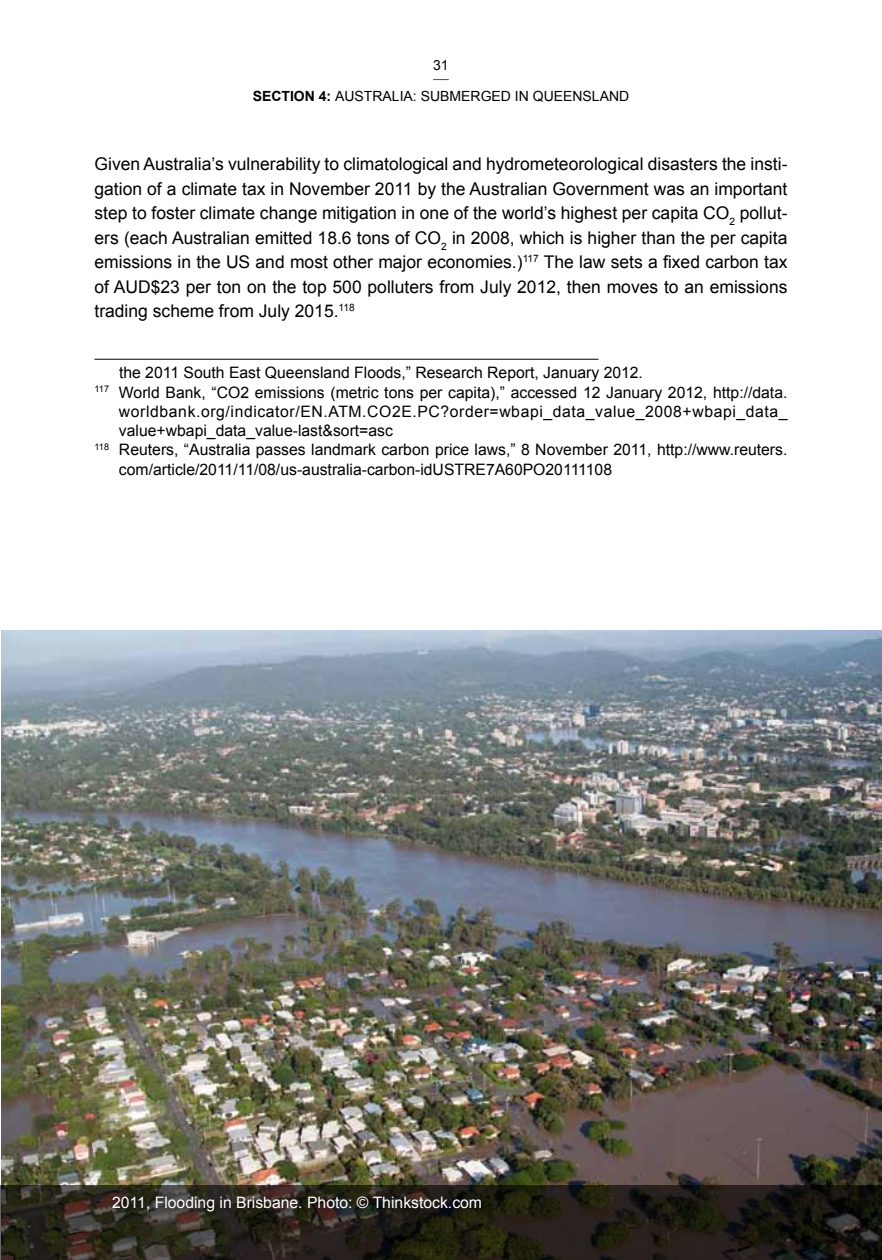
<style>
.page{position:relative;width:882px;height:1260px;background:#fff}
.page>*{position:absolute;margin:0;border:0;box-sizing:border-box;transform-origin:0 0}
.t1{font:17.5px/24.5px "Arial";color:#000;text-align:justify}
.t2{font:15.75px "Arial";color:#000}
.t3{font:15.75px "Arial";letter-spacing:.04em;color:#000}
.t4{font:15.75px "Arial";color:#fff}
.t5{font:14px "Arial";color:#000}
.t6{font:700 14px "Arial";color:#000}
.s1{font-weight:700}
.s2{font-style:italic}
</style>
<div class="page">
<hr style="left:94px;top:359px;width:504px;height:1px;background:#000">
<svg style="left:433px;top:79px;width:16px;height:1px"></svg>
<img style="left:2px;top:630px;width:880px;height:556px">
<svg style="left:0;top:1186px;width:882px;height:74px;background:#232018"></svg>
<div style="left:107px;top:1190px;width:386px;height:33px;background:#000;opacity:.75"></div>
<p class="t5" style="left:433px;top:56px;width:17px">31</p>
<p class="t6" style="left:253px;top:87px;width:10px">SECTION</p>
<p class="t5" style="left:319px;top:87px;width:312px"><span class="s1">4:</span> AUSTRALIA: SUBMERGED IN QUEENSLAND</p>
<p class="t1" style="left:94px;top:152px;width:695px">Given Australia’s vulnerability to climatological and hydrometeorological disasters the insti&shy;gation of a climate tax in November 2011 by the Australian Government was an important step to foster climate change mitigation in one of the world’s highest per capita CO<sub>2</sub> pollut&shy;ers (each Australian emitted 18.6 tons of CO<sub>2</sub> in 2008, which is higher than the per capita emissions in the US and most other major economies.)<sup>117</sup> The law sets a fixed carbon tax of AUD$23 per ton on the top 500 polluters from July 2012, then moves to an emissions trading scheme from July 2015.<sup>118</sup></p>
<p class="t2" style="left:119px;top:363px;width:526px">the 2011 South East Queensland Floods,” Research Report, January 2012<span class="s2">.</span></p>
<p class="t2" style="left:94px;top:382px;width:695px"><sup>117</sup> World Bank, “CO2 emissions (metric tons per capita),” accessed 12 January 2012, http://data.</p>
<p class="t3" style="left:119px;top:401px;width:670px">worldbank.org/indicator/EN.ATM.CO2E.PC?order=wbapi_data_value_2008+wbapi_data_</p>
<p class="t2" style="left:119px;top:420px;width:276px">value+wbapi_data_value-last&amp;sort=asc</p>
<p class="t2" style="left:94px;top:440px;width:694px"><sup>118</sup> Reuters, “Australia passes landmark carbon price laws,” 8 November 2011, http://www.reuters.</p>
<p class="t2" style="left:119px;top:459px;width:495px">com/article/2011/11/08/us-australia-carbon-idUSTRE7A60PO20111108</p>
<p class="t4" style="left:112px;top:1193px;width:371px">2011, Flooding in Brisbane. Photo: © Thinkstock.com</p>
</div>
